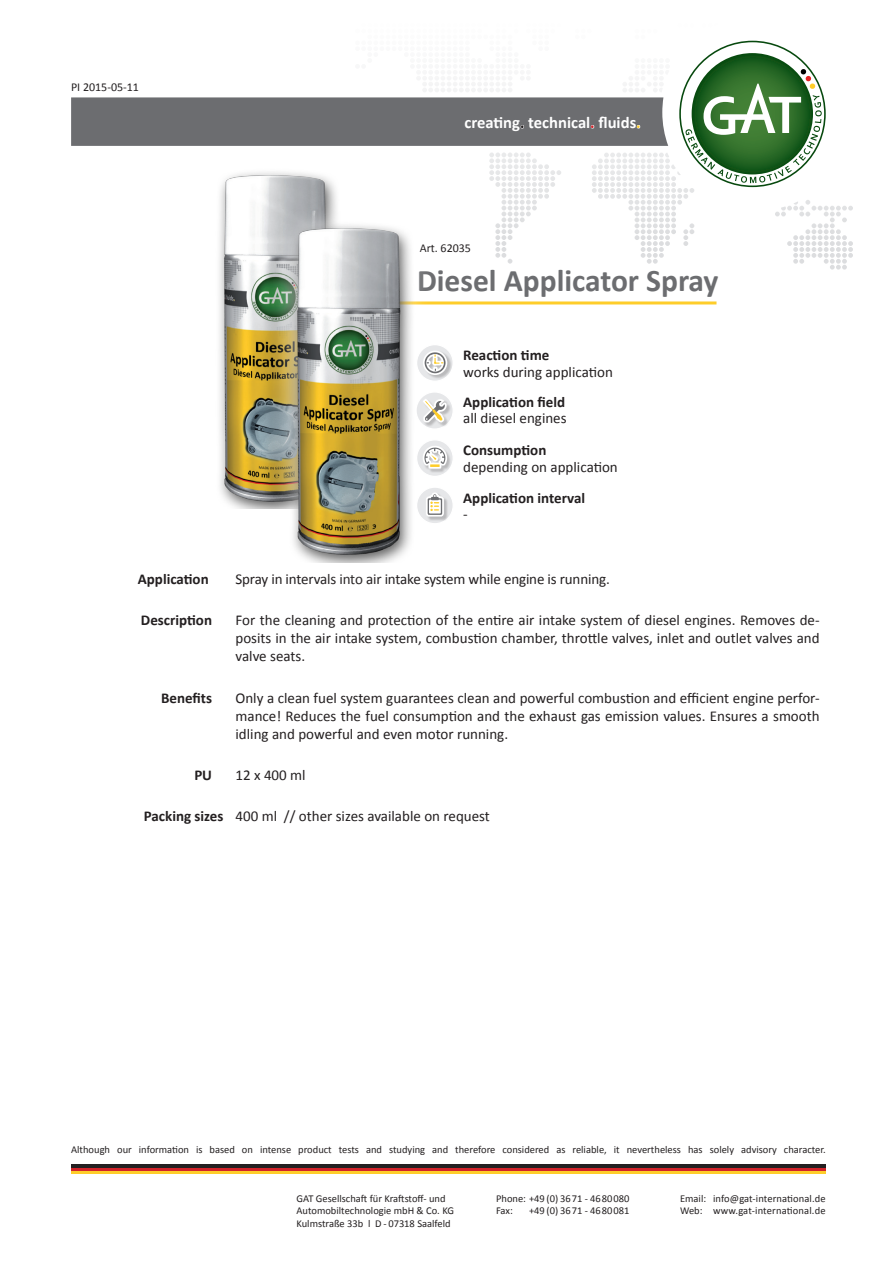
<style>
.page{position:relative;width:893px;height:1263px;background:#fff}
.page>*{position:absolute;margin:0;border:0;box-sizing:border-box;transform-origin:0 0}
.t1{font:700 31.5px "Calibri";color:#6c6d70}
.t2{font:700 16.65px "Calibri";color:#fff}
.t3{font:15px/18px "Calibri";color:#231f20;text-align:justify}
.t4{font:700 15px "Calibri";color:#231f20}
.t5{font:12px "Calibri";color:#231f20}
.t6{font:10.5px/12.6px "Calibri";color:#231f20}
.s1{color:#231f20}
.s2{color:#d1232a}
.s3{color:#fecd2a}
.s4{font-weight:700}
</style>
<div class="page">
<hr style="left:379px;top:301px;width:337px;height:3px;background:#fecd2a">
<hr style="left:71px;top:1170px;width:755px;height:3px;background:#fecd2a">
<hr style="left:71px;top:1167px;width:755px;height:3px;background:#d1232a">
<hr style="left:71px;top:1164px;width:755px;height:3px;background:#231f20">
<svg style="left:423px;top:84px;width:138px;height:180px"></svg>
<svg style="left:592px;top:40px;width:261px;height:230px"></svg>
<div style="left:71px;top:97px;width:597px;height:49px;background:#6c6d70"></div>
<svg style="left:679px;top:41px;width:147px;height:146px"></svg>
<img style="left:219px;top:172px;width:117px;height:337px">
<div style="left:268px;top:201px;width:167px;height:387px;background:#fff"></div>
<img style="left:262px;top:199px;width:169px;height:363px">
<div style="left:417px;top:487px;width:36px;height:37px;background:#e6e7e9;border-radius:50%"></div>
<div style="left:416px;top:486px;width:38px;height:38px;border:1px solid #fff;border-radius:50%"></div>
<div style="left:427px;top:493px;width:21px;height:28px;background:#231f20;opacity:.23"></div>
<svg style="left:426px;top:492px;width:20px;height:27px"></svg>
<div style="left:417px;top:440px;width:36px;height:36px;background:#e6e7e9;border-radius:50%"></div>
<div style="left:416px;top:439px;width:38px;height:38px;border:1px solid #fff;border-radius:50%"></div>
<div style="left:424px;top:447px;width:28px;height:26px;background:#231f20;opacity:.23"></div>
<div style="left:426px;top:450px;width:18px;height:22px;background:#fff;opacity:.3"></div>
<div style="left:421px;top:444px;width:27px;height:27px;background:#fff;opacity:.3"></div>
<svg style="left:421px;top:443px;width:28px;height:27px"></svg>
<svg style="left:416px;top:392px;width:37px;height:37px"></svg>
<div style="left:415px;top:391px;width:39px;height:39px;border:1px solid #fff;border-radius:50%"></div>
<div style="left:424px;top:399px;width:27px;height:28px;background:#231f20;opacity:.23"></div>
<div style="left:417px;top:345px;width:36px;height:36px;background:#e6e7e9;border-radius:50%"></div>
<div style="left:416px;top:344px;width:38px;height:38px;border:1px solid #fff;border-radius:50%"></div>
<div style="left:424px;top:352px;width:28px;height:28px;background:#231f20;opacity:.23"></div>
<svg style="left:420px;top:309px;width:30px;height:122px"></svg>
<p class="t5" style="left:71px;top:79px;width:69px">PI 2015-05-11</p>
<p class="t2" style="left:464px;top:111px;width:178px">creating<span class="s1">.</span> technical<span class="s2">.</span> fluids<span class="s3">.</span></p>
<p class="t5" style="left:420px;top:239px;width:53px">Art. 62035</p>
<h1 class="t1" style="left:417px;top:258px;width:303px">Diesel Applicator Spray</h1>
<p class="t4" style="left:463px;top:345px;width:88px">Reaction time</p>
<p class="t3" style="left:463px;top:362px;width:151px">works during application</p>
<p class="t4" style="left:463px;top:391px;width:103px">Application field</p>
<p class="t3" style="left:463px;top:409px;width:105px">all diesel engines</p>
<p class="t4" style="left:463px;top:440px;width:85px">Consumption</p>
<p class="t3" style="left:463px;top:458px;width:156px">depending on application</p>
<p class="t4" style="left:463px;top:487px;width:123px">Application interval</p>
<p class="t3" style="left:463px;top:505px;width:6px">-</p>
<p class="t4" style="left:138px;top:569px;width:72px">Application</p>
<p class="t3" style="left:235px;top:570px;width:376px">Spray in intervals into air intake system while engine is running.</p>
<p class="t4" style="left:141px;top:610px;width:73px">Description</p>
<p class="t3" style="left:235px;top:611px;width:586px">For the cleaning and protection of the entire air intake system of diesel engines. Removes de&shy;posits in the air intake system, combustion chamber, throttle valves, inlet and outlet valves and valve seats.</p>
<p class="t4" style="left:161px;top:687px;width:52px">Benefits</p>
<p class="t3" style="left:235px;top:688px;width:586px">Only a clean fuel system guarantees clean and powerful combustion and efficient engine perfor&shy;mance! Reduces the fuel consumption and the exhaust gas emission values. Ensures a smooth idling and powerful and even motor running.</p>
<p class="t4" style="left:194px;top:764px;width:19px">PU</p>
<p class="t3" style="left:235px;top:765px;width:72px">12 x 400 ml</p>
<p class="t3" style="left:144px;top:807px;width:348px"><span class="s4">Packing sizes</span> 400 ml // other sizes available on request</p>
<p class="t6" style="left:71px;top:1143px;width:756px">Although our information is based on intense product tests and studying and therefore considered as reliable, it nevertheless has solely advisory character.</p>
<p class="t6" style="left:680px;top:1191px;width:147px">Email: info@gat-international.de<br>Web: www.gat-international.de</p>
<p class="t6" style="left:296px;top:1191px;width:159px">GAT Gesellschaft für Kraftstoff- und<br>Automobiltechnologie mbH &amp; Co. KG<br>Kulmstraße 33b l D - 07318 Saalfeld</p>
<p class="t6" style="left:496px;top:1191px;width:135px">Phone: +49 (0) 3671 - 4680080<br>Fax:</p>
<p class="t6" style="left:529px;top:1204px;width:102px">+49 (0) 3671 - 4680081</p>
</div>
